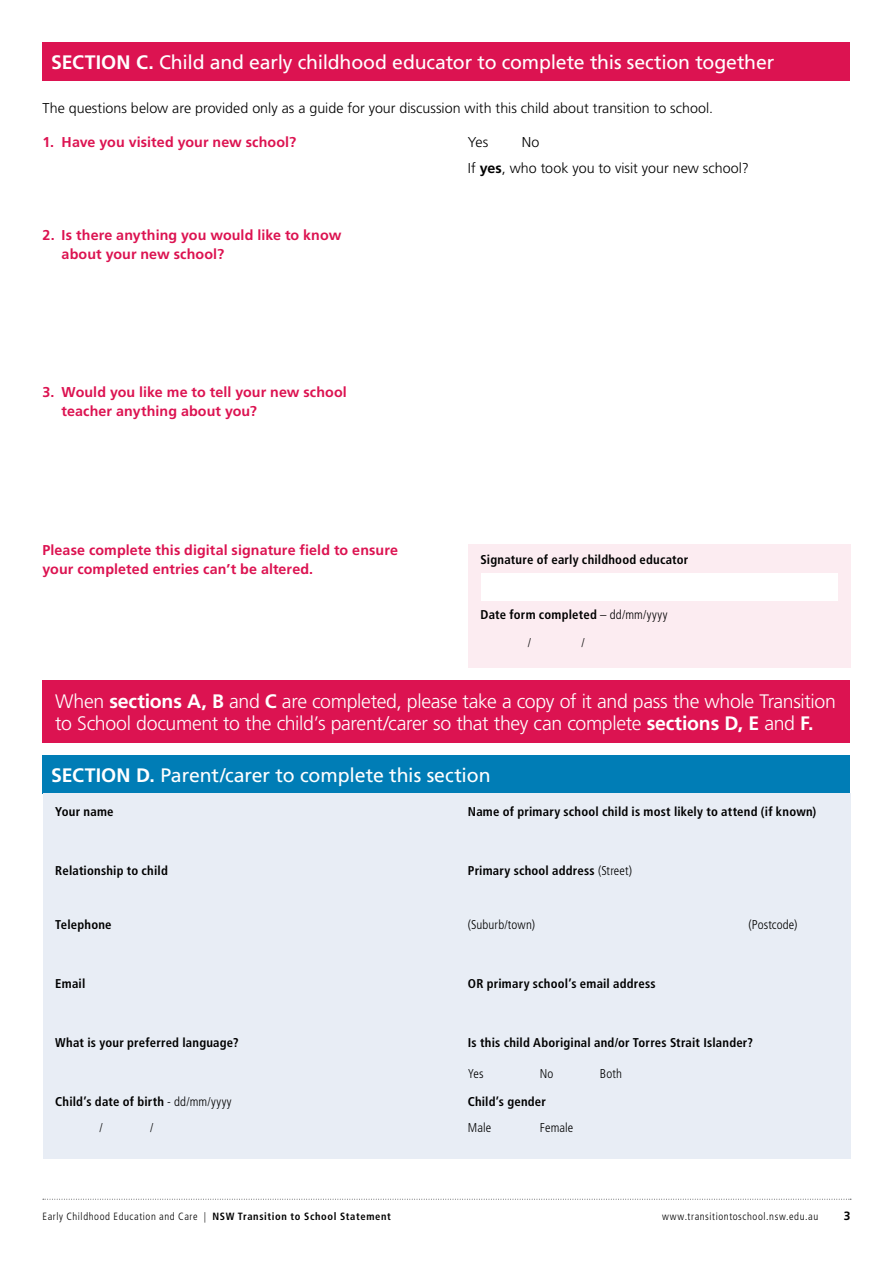
<style>
.page{position:relative;width:893px;height:1263px;background:#fff}
.page>*{position:absolute;margin:0;border:0;box-sizing:border-box;transform-origin:0 0}
.p__Body_copy{font:300 19.5px/22.5px "Frutiger LT Std";letter-spacing:-.02em;color:#fff}
.h4__Section_heading{font:19.5px "Frutiger LT Std";letter-spacing:-.01em;color:#fff}
.h5__Question_headin{font:700 14.25px/18.8px "Frutiger LT Std";letter-spacing:.005em;color:#dc1351}
.p__Body_copy-2{font:300 14.25px "Frutiger LT Std";color:#000}
.p__Question_descrip{font:300 14.25px "Frutiger LT Std";color:#000}
.h5__Section_subhead{font:700 condensed 12.75px "Frutiger LT Std";letter-spacing:.015em;color:#000}
.interactive_frame_te{font:300 condensed 12.75px "Frutiger LT Std";letter-spacing:.005em;color:#000}
.h5__Section_subhead-2{font:300 condensed 12.75px "Frutiger LT Std";letter-spacing:.01em;color:#000}
.t1{font:700 12px "Frutiger LT Std";color:#000}
.t2{font:300 condensed 10.5px "Frutiger LT Std";letter-spacing:.055em;color:#000}
.s1{font-weight:700}
.s2{font-weight:300}
</style>
<div class="page">
<svg style="left:43px;top:1199px;width:808px;height:1px"></svg>
<div style="left:468px;top:544px;width:382px;height:124px;background:#fcecf1"></div>
<div style="left:43px;top:43px;width:807px;height:38px;background:#dc1351"></div>
<div style="left:481px;top:573px;width:357px;height:28px;background:#fff"></div>
<div style="left:43px;top:680px;width:807px;height:63px;background:#dc1351"></div>
<div style="left:43px;top:755px;width:807px;height:38px;background:#007db6"></div>
<div style="left:43px;top:793px;width:807px;height:366px;background:#e8edf5"></div>
<h4 class="h4__Section_heading" style="left:51px;top:51px;width:725px"><span class="s1">SECTION C.</span> Child and early childhood educator to complete this section together</h4>
<p class="p__Body_copy-2" style="left:43px;top:100px;width:672px">The questions below are provided only as a guide for your discussion with this child about transition to school.</p>
<h5 class="h5__Question_headin" style="left:43px;top:132px;width:255px">1. Have you visited your new school?</h5>
<p class="p__Question_descrip" style="left:468px;top:134px;width:22px">Yes</p>
<p class="p__Question_descrip" style="left:522px;top:134px;width:19px">No</p>
<p class="p__Body_copy-2" style="left:468px;top:160px;width:283px">If <span class="s1">yes</span>, who took you to visit your new school?</p>
<h5 class="h5__Question_headin" style="left:62px;top:226px;width:281px;text-indent:-19px">2. Is there anything you would like to know about your new school?</h5>
<h5 class="h5__Question_headin" style="left:62px;top:383px;width:287px;text-indent:-19px">3. Would you like me to tell your new school teacher anything about you?</h5>
<h5 class="h5__Question_headin" style="left:43px;top:541px;width:357px">Please complete this digital signature field to ensure your completed entries can’t be altered.</h5>
<p class="h5__Section_subhead" style="left:480px;top:552px;width:209px">Signature of early childhood educator</p>
<p class="h5__Section_subhead" style="left:480px;top:607px;width:188px">Date form completed <span class="s2">– dd/mm/yyyy</span></p>
<p class="interactive_frame_te" style="left:528px;top:636px;width:5px">/</p>
<p class="interactive_frame_te" style="left:581px;top:636px;width:5px">/</p>
<p class="p__Body_copy" style="left:55px;top:690px;width:782px">When <span class="s1">sections A, B</span> and <span class="s1">C</span> are completed, please take a copy of it and pass the whole Transition to School document to the child’s parent/carer so that they can complete <span class="s1">sections D, E</span> and <span class="s1">F.</span></p>
<h4 class="h4__Section_heading" style="left:51px;top:763px;width:441px"><span class="s1">SECTION D.</span> Parent/carer to complete this section</h4>
<h5 class="h5__Section_subhead" style="left:55px;top:804px;width:60px">Your name</h5>
<h5 class="h5__Section_subhead" style="left:468px;top:804px;width:350px">Name of primary school child is most likely to attend (if known)</h5>
<h5 class="h5__Section_subhead" style="left:55px;top:863px;width:114px">Relationship to child</h5>
<h5 class="h5__Section_subhead" style="left:468px;top:863px;width:166px">Primary school address <span class="s2">(Street)</span></h5>
<h5 class="h5__Section_subhead" style="left:55px;top:917px;width:58px">Telephone</h5>
<h5 class="h5__Section_subhead-2" style="left:468px;top:918px;width:69px">(Suburb/town)</h5>
<h5 class="h5__Section_subhead-2" style="left:748px;top:918px;width:51px">(Postcode)</h5>
<h5 class="h5__Section_subhead" style="left:55px;top:976px;width:31px">Email</h5>
<h5 class="h5__Section_subhead" style="left:468px;top:976px;width:189px">OR primary school’s email address</h5>
<h5 class="h5__Section_subhead" style="left:55px;top:1035px;width:185px">What is your preferred language?</h5>
<h5 class="h5__Section_subhead" style="left:468px;top:1035px;width:287px">Is this child Aboriginal and/or Torres Strait Islander?</h5>
<p class="interactive_frame_te" style="left:468px;top:1066px;width:17px">Yes</p>
<p class="interactive_frame_te" style="left:540px;top:1066px;width:15px">No</p>
<p class="interactive_frame_te" style="left:600px;top:1066px;width:24px">Both</p>
<h5 class="h5__Section_subhead" style="left:55px;top:1094px;width:178px">Child’s date of birth <span class="s2">- dd/mm/yyyy</span></h5>
<h5 class="h5__Section_subhead" style="left:468px;top:1094px;width:80px">Child’s gender</h5>
<p class="interactive_frame_te" style="left:100px;top:1120px;width:5px">/</p>
<p class="interactive_frame_te" style="left:150px;top:1120px;width:5px">/</p>
<p class="interactive_frame_te" style="left:468px;top:1120px;width:25px">Male</p>
<p class="interactive_frame_te" style="left:540px;top:1120px;width:35px">Female</p>
<p class="t2" style="left:43px;top:1211px;width:350px">Early Childhood Education and Care | <span class="s1">NSW Transition to School Statement</span></p>
<p class="t2" style="left:662px;top:1211px;width:158px">www.transitiontoschool.nsw.edu.au</p>
<p class="t1" style="left:844px;top:1209px;width:8px">3</p>
</div>
